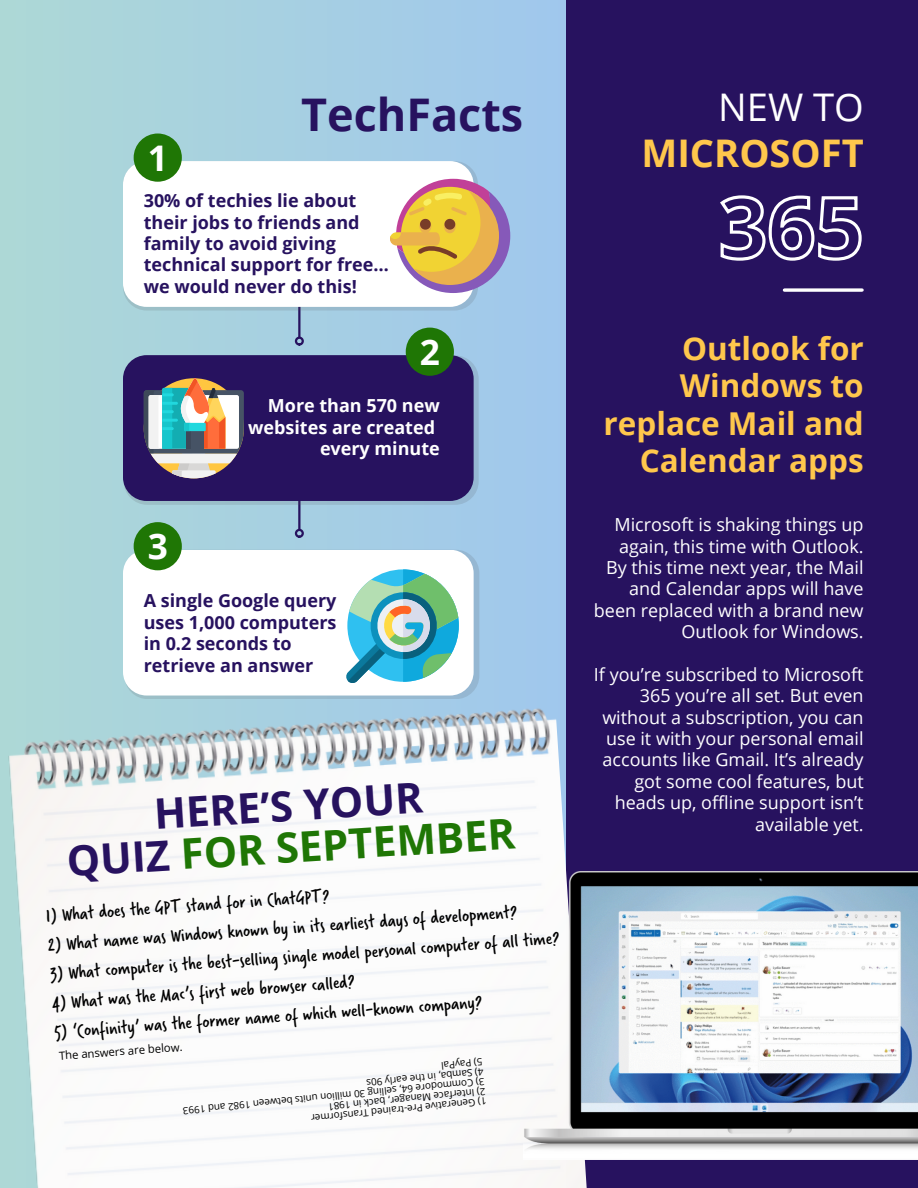
<style>
.page{position:relative;width:918px;height:1188px;background:#a7d1e0}
.page>*{position:absolute;margin:0;border:0;box-sizing:border-box;transform-origin:0 0}
.t1{font:700 45px "Open Sans";color:#27125f}
.t2{font:700 42px "Open Sans";color:#1f7605}
.t3{font:700 42px "Open Sans";color:#27125f}
.t4{font:700 38.1px/45.5px "Open Sans";color:#ffc74c;text-align:right}
.t5{font:700 35.25px "Open Sans";color:#fff}
.t6{font:700 31.5px/37.2px "Open Sans";color:#ffc74c;text-align:right}
.t7{font:19.5px "Verveine";color:#000}
.t8{font:18px/21.3px "Open Sans";color:#fff;text-align:right}
.t9{font:700 18px/21.3px "Open Sans";color:#27125f}
.t10{font:700 18px "Open Sans";color:#fff}
.t11{font:11.25px "Open Sans";color:#000}
.t12{font:9.9px "Open Sans";color:#000}
.s1{color:#27125f}
.s2{font-weight:400;color:#fff}
</style>
<div class="page">
<div style="left:566px;top:0;width:352px;height:1188px;background:#27125f"></div>
<svg style="left:784px;top:288px;width:78px;height:4px"></svg>
<img style="left:8px;top:659px;width:587px;height:529px">
<hr style="left:298px;top:302px;width:2px;height:35px;background:#27125f">
<div style="left:295px;top:337px;width:9px;height:9px;border:2px solid #27125f;border-radius:50%"></div>
<hr style="left:298px;top:494px;width:2px;height:35px;background:#27125f">
<div style="left:295px;top:529px;width:9px;height:9px;border:2px solid #27125f;border-radius:50%"></div>
<div style="left:123px;top:161px;width:355px;height:150px;background:#99bbcd;border-radius:24px"></div>
<div style="left:123px;top:161px;width:351px;height:146px;background:#fff;border-radius:24px"></div>
<div style="left:134px;top:134px;width:48px;height:48px;background:#1f7605;border-radius:50%"></div>
<div style="left:124px;top:355px;width:355px;height:150px;background:#97b9d0;border-radius:24px"></div>
<div style="left:123px;top:355px;width:351px;height:146px;background:#27125f;border-radius:24px"></div>
<div style="left:406px;top:328px;width:48px;height:48px;background:#1f7605;border-radius:50%"></div>
<div style="left:124px;top:550px;width:355px;height:149px;background:#96b8d2;border-radius:24px"></div>
<div style="left:123px;top:550px;width:351px;height:146px;background:#fff;border-radius:24px"></div>
<div style="left:134px;top:522px;width:48px;height:48px;background:#1f7605;border-radius:50%"></div>
<svg style="left:390px;top:179px;width:120px;height:114px"></svg>
<svg style="left:144px;top:378px;width:100px;height:100px"></svg>
<svg style="left:346px;top:569px;width:113px;height:114px"></svg>
<img style="left:523px;top:871px;width:395px;height:288px">
<svg style="left:720px;top:195px;width:142px;height:66px"></svg>
<p class="t5" style="left:148px;top:133px;width:22px">1</p>
<p class="t1" style="left:301px;top:83px;width:224px">TechFacts</p>
<p class="t9" style="left:144px;top:190px;width:214px">30% of techies lie about</p>
<p class="t9" style="left:144px;top:211px;width:217px">their jobs to friends and</p>
<p class="t9" style="left:144px;top:232px;width:194px">family to avoid giving</p>
<p class="t9" style="left:144px;top:254px;width:247px">technical support for free…</p>
<p class="t9" style="left:144px;top:275px;width:215px">we would never do this!</p>
<p class="t5" style="left:420px;top:327px;width:22px">2</p>
<p class="t5" style="left:148px;top:522px;width:22px">3</p>
<p class="t10" style="left:268px;top:393px;width:173px">More than 570 new</p>
<p class="t10" style="left:248px;top:414px;width:188px">websites are created</p>
<p class="t10" style="left:320px;top:436px;width:121px">every minute</p>
<p class="t9" style="left:144px;top:590px;width:194px">A single Google query</p>
<p class="t9" style="left:144px;top:611px;width:194px">uses 1,000 computers</p>
<p class="t9" style="left:144px;top:633px;width:171px">in 0.2 seconds to retrieve an answer</p>
<p class="t3" style="left:152px;top:785px;width:271px;rotate:-4deg">HERE’S YOUR</p>
<p class="t2" style="left:65px;top:834px;width:451px;rotate:-4deg"><span class="s1">QUIZ</span> FOR SEPTEMBER</p>
<p class="t7" style="left:45px;top:902px;width:285px;rotate:-4deg">1) What does the GPT stand for in ChatGPT?</p>
<p class="t7" style="left:47px;top:931px;width:471px;rotate:-4deg">2) What name was Windows known by in its earliest days of development?</p>
<p class="t7" style="left:49px;top:960px;width:512px;rotate:-4deg">3) What computer is the best-selling single model personal computer of all time?</p>
<p class="t7" style="left:51px;top:990px;width:305px;rotate:-4deg">4) What was the Mac’s first web browser called?</p>
<p class="t7" style="left:53px;top:1019px;width:430px;rotate:-4deg">5) ‘Confinity’ was the former name of which well-known company?</p>
<p class="t11" style="left:58px;top:1048px;width:125px;rotate:-4deg">The answers are below.</p>
<p class="t12" style="left:487px;top:1107px;width:178px;rotate:174deg">1) Generative Pre-trained Transformer</p>
<p class="t12" style="left:483px;top:1069px;width:43px;rotate:174deg">5) PayPal</p>
<p class="t12" style="left:484px;top:1078px;width:119px;rotate:174deg">4) Samba, in the early 90s</p>
<p class="t12" style="left:485px;top:1087px;width:304px;rotate:174deg">3) Commodore 64, selling 30 million units between 1982 and 1993</p>
<p class="t12" style="left:486px;top:1098px;width:160px;rotate:174deg">2) Interface Manager, back in 1981</p>
<p class="t4" style="left:641px;top:84px;width:224px"><span class="s2">NEW TO<br></span>MICROSOFT</p>
<p class="t6" style="left:682px;top:329px;width:183px">Outlook for</p>
<p class="t6" style="left:680px;top:367px;width:186px">Windows to</p>
<p class="t6" style="left:604px;top:404px;width:262px">replace Mail and<br>Calendar apps</p>
<p class="t8" style="left:614px;top:514px;width:251px">Microsoft is shaking things up</p>
<p class="t8" style="left:619px;top:535px;width:246px">again, this time with Outlook.</p>
<p class="t8" style="left:606px;top:556px;width:259px">By this time next year, the Mail</p>
<p class="t8" style="left:629px;top:578px;width:236px">and Calendar apps will have</p>
<p class="t8" style="left:594px;top:599px;width:271px">been replaced with a brand new<br>Outlook for Windows.</p>
<p class="t8" style="left:594px;top:663px;width:271px">If you’re subscribed to Microsoft</p>
<p class="t8" style="left:640px;top:685px;width:225px">365 you’re all set. But even</p>
<p class="t8" style="left:602px;top:706px;width:263px">without a subscription, you can</p>
<p class="t8" style="left:606px;top:727px;width:259px">use it with your personal email</p>
<p class="t8" style="left:603px;top:749px;width:263px">accounts like Gmail. It’s already</p>
<p class="t8" style="left:634px;top:770px;width:231px">got some cool features, but</p>
<p class="t8" style="left:615px;top:792px;width:250px">heads up, offline support isn’t</p>
<p class="t8" style="left:755px;top:813px;width:110px">available yet.</p>
</div>
